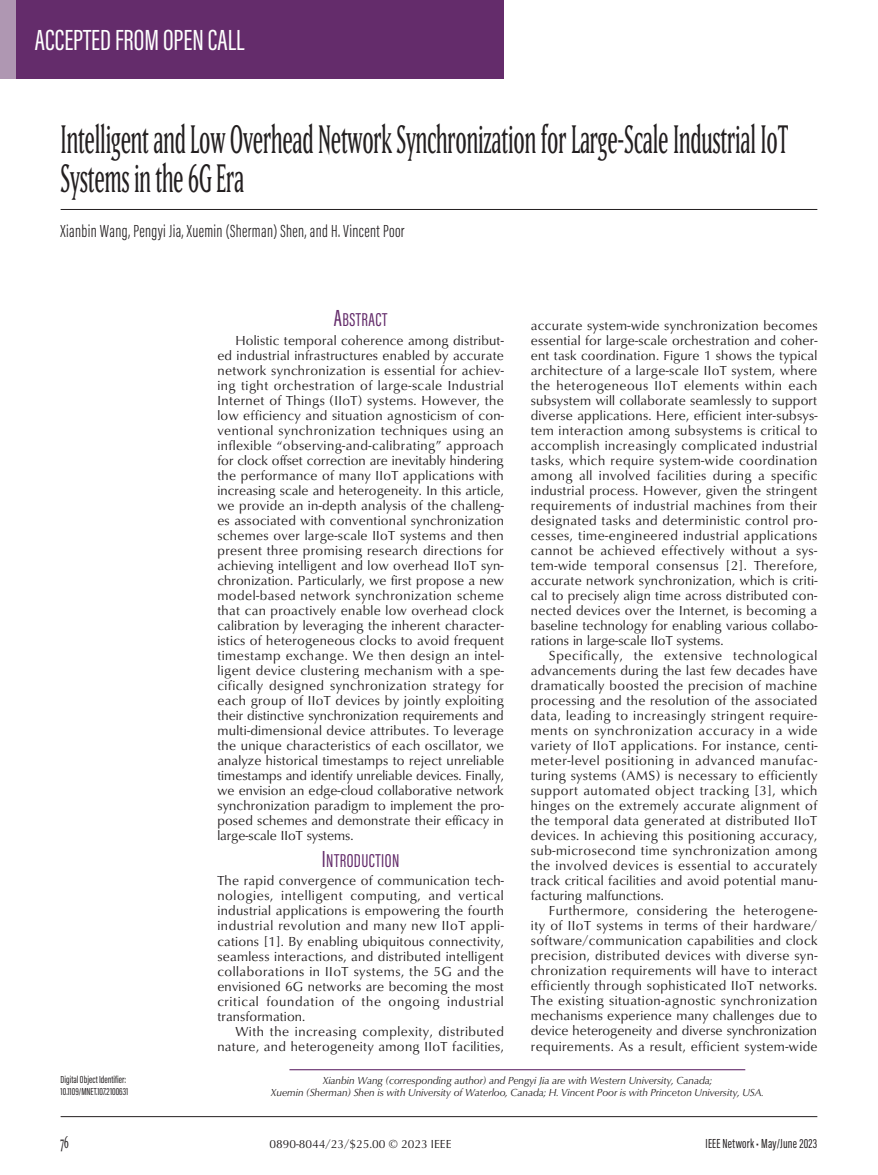
<style>
.page{position:relative;width:878px;height:1175px;background:#fff}
.page>*{position:absolute;margin:0;border:0;box-sizing:border-box;transform-origin:0 0}
.t1{font:condensed 39px/39px "Matrix II Ext OT";letter-spacing:-.005em;color:#231f20}
.t2{font:30px "Acumin Pro Extra Cond";color:#fff}
.t3{font:19.2px "Acumin Pro Extra Cond Regular SC800";letter-spacing:.025em;color:#642c6b}
.t4{font:300 18px "Acumin Pro Extra Cond";letter-spacing:.02em;color:#231f20}
.t5{font:16.5px "Matrix II Ext OT Narrow SC800";color:#231f20}
.t6{font:13.5px/15px "Classico URW";letter-spacing:.02em;color:#231f20;text-align:justify}
.t7{font:13.5px "Acumin Pro Extra Cond";letter-spacing:.015em;color:#231f20}
.t8{font:12px "Classico URW Reg SC800";color:#231f20}
.t9{font:italic 10.5px/12px "Classico URW";color:#231f20;text-align:center}
.t10{font:10.5px/12px "Acumin Pro Extra Cond";color:#231f20}
.s1{font-size:24px}
</style>
<div class="page">
<hr style="left:61px;top:1115px;width:756px;height:1px;background:#231f20">
<div style="left:0;top:0;width:503px;height:79px;background:#642c6b"></div>
<div style="left:0;top:0;width:16px;height:79px;background:#af97b2"></div>
<hr style="left:61px;top:209px;width:756px;height:1px;background:#231f20">
<hr style="left:289px;top:1068px;width:456px;height:2px;background:#642c6b">
<h2 class="t2" style="left:35px;top:22px;width:211px">ACCEPTED FROM OPEN CALL</h2>
<h1 class="t1" style="left:61px;top:119px;width:729px">Intelligent and Low Overhead Network Synchronization for Large-Scale Industrial IoT<br>Systems in the 6G Era</h1>
<h3 class="t4" style="left:61px;top:220px;width:345px">Xianbin Wang, Pengyi Jia, Xuemin (Sherman) Shen, and H. Vincent Poor</h3>
<h3 class="t3" style="left:333px;top:308px;width:55px"><span class="s1">A</span>BSTRACT</h3>
<p class="t6" style="left:217px;top:332px;width:288px;text-indent:18px">Holistic temporal coherence among distribut&shy;ed industrial infrastructures enabled by accurate network synchronization is essential for achiev&shy;ing tight orchestration of large-scale Industrial Internet of Things (IIoT) systems. However, the low efficiency and situation agnosticism of con&shy;ventional synchronization techniques using an inflexible “observing-and-calibrating” approach for clock offset correction are inevitably hindering the performance of many IIoT applications with increasing scale and heterogeneity. In this article, we provide an in-depth analysis of the challeng&shy;es associated with conventional synchronization schemes over large-scale IIoT systems and then present three promising research directions for achieving intelligent and low overhead IIoT syn&shy;chronization. Particularly, we first propose a new model-based network synchronization scheme that can proactively enable low overhead clock calibration by leveraging the inherent character&shy;istics of heterogeneous clocks to avoid frequent timestamp exchange. We then design an intel&shy;ligent device clustering mechanism with a spe&shy;cifically designed synchronization strategy for each group of IIoT devices by jointly exploiting their distinctive synchronization requirements and multi-dimensional device attributes. To leverage the unique characteristics of each oscillator, we analyze historical timestamps to reject unreliable timestamps and identify unreliable devices. Finally, we envision an edge-cloud collaborative network synchronization paradigm to implement the pro&shy;posed schemes and demonstrate their efficacy in large-scale IIoT systems.</p>
<h3 class="t3" style="left:321px;top:849px;width:79px"><span class="s1">I</span>NTRODUCTION</h3>
<p class="t6" style="left:217px;top:872px;width:288px">The rapid convergence of communication tech&shy;nologies, intelligent computing, and vertical industrial applications is empowering the fourth industrial revolution and many new IIoT appli&shy;cations [1]. By enabling ubiquitous connectivity, seamless interactions, and distributed intelligent collaborations in IIoT systems, the 5G and the envisioned 6G networks are becoming the most critical foundation of the ongoing industrial transformation.</p>
<p class="t6" style="left:217px;top:1022px;width:288px;text-align:right">With the increasing complexity, distributed nature, and heterogeneity among IIoT facilities,</p>
<p class="t6" style="left:530px;top:317px;width:288px">accurate system-wide synchronization becomes essential for large-scale orchestration and coher&shy;ent task coordination. Figure 1 shows the typical architecture of a large-scale IIoT system, where the heterogeneous IIoT elements within each subsystem will collaborate seamlessly to support diverse applications. Here, efficient inter-subsys&shy;tem interaction among subsystems is critical to accomplish increasingly complicated industrial tasks, which require system-wide coordination among all involved facilities during a specific industrial process. However, given the stringent requirements of industrial machines from their designated tasks and deterministic control pro&shy;cesses, time-engineered industrial applications cannot be achieved effectively without a sys&shy;tem-wide temporal consensus [2]. Therefore, accurate network synchronization, which is criti&shy;cal to precisely align time across distributed con&shy;nected devices over the Internet, is becoming a baseline technology for enabling various collabo&shy;rations in large-scale IIoT systems.</p>
<p class="t6" style="left:530px;top:647px;width:288px;text-indent:18px">Specifically, the extensive technological advancements during the last few decades have dramatically boosted the precision of machine processing and the resolution of the associated data, leading to increasingly stringent require&shy;ments on synchronization accuracy in a wide variety of IIoT applications. For instance, centi&shy;meter-level positioning in advanced manufac&shy;turing systems (AMS) is necessary to efficiently support automated object tracking [3], which hinges on the extremely accurate alignment of the temporal data generated at distributed IIoT devices. In achieving this positioning accuracy, sub-microsecond time synchronization among the involved devices is essential to accurately track critical facilities and avoid potential manu&shy;facturing malfunctions.</p>
<p class="t6" style="left:530px;top:902px;width:288px;text-indent:18px">Furthermore, considering the heterogene&shy;ity of IIoT systems in terms of their hardware/ software/communication capabilities and clock precision, distributed devices with diverse syn&shy;chronization requirements will have to interact efficiently through sophisticated IIoT networks.<br>The existing situation-agnostic synchronization mechanisms experience many challenges due to device heterogeneity and diverse synchronization requirements. As a result, efficient system-wide</p>
<p class="t10" style="left:61px;top:1073px;width:69px">Digital Object Identifier:<br>10.1109/MNET.107.2100631</p>
<p class="t9" style="left:271px;top:1073px;width:494px">Xianbin Wang (corresponding author) and Pengyi Jia are with Western University, Canada;<br>Xuemin (Sherman) Shen is with University of Waterloo, Canada; H. Vincent Poor is with Princeton University, USA.</p>
<p class="t5" style="left:61px;top:1132px;width:10px">76</p>
<p class="t8" style="left:269px;top:1135px;width:183px">0890-8044/23/$25.00 © 2023 IEEE</p>
<p class="t7" style="left:705px;top:1134px;width:113px">IEEE Network • May/June 2023</p>
</div>
